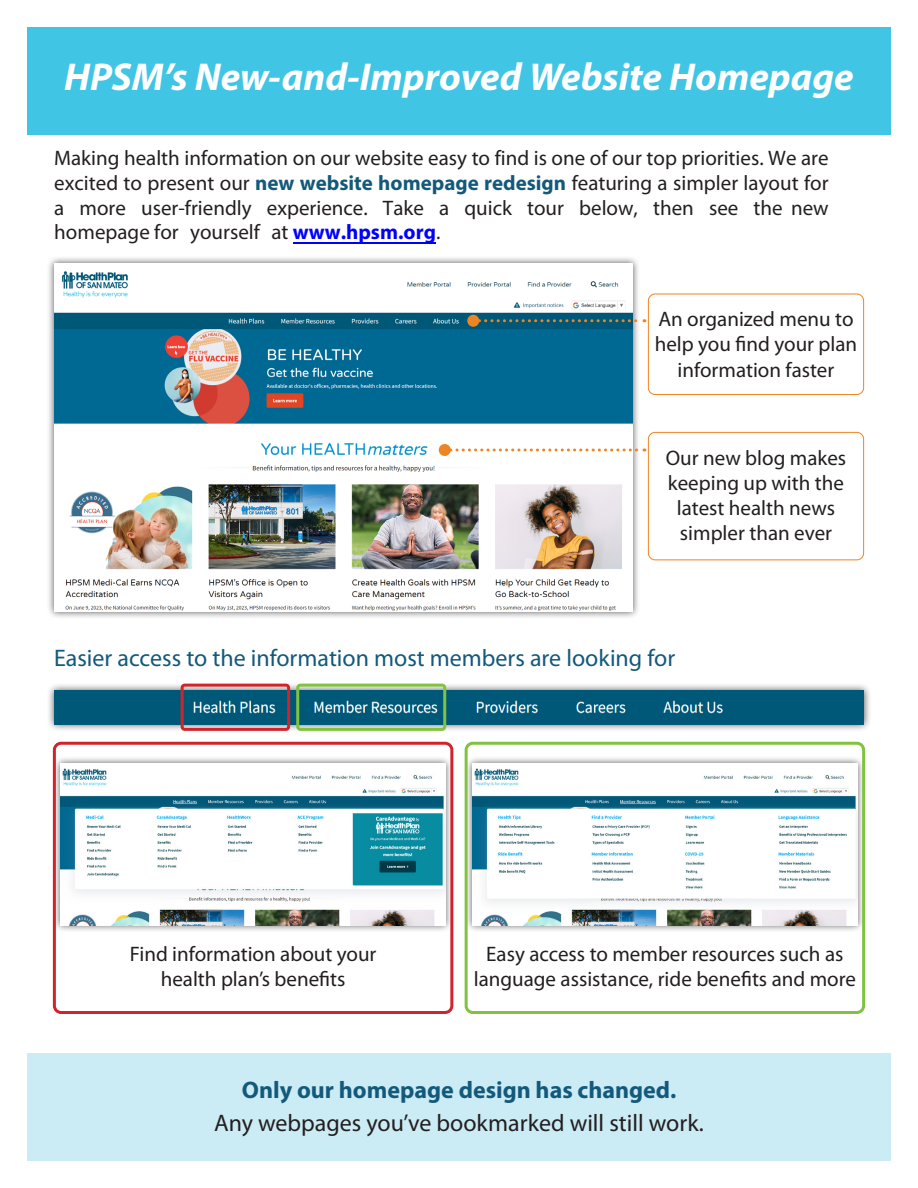
<style>
.page{position:relative;width:918px;height:1188px;background:#fff}
.page>*{position:absolute;margin:0;border:0;box-sizing:border-box;transform-origin:0 0}
.t1{font:italic 700 39px "Myriad Pro";color:#fff}
.t2{font:24px "Myriad Pro";color:#13597b}
.t3{font:24px "Myriad Pro";color:#231f20}
.t4{font:700 24px "Myriad Pro";color:#13597b}
.t5{font:21px/25.2px "Myriad Pro";color:#231f20;text-align:center}
.s1{font-weight:700;color:#13597b}
.s2{font-weight:700;color:#00f}
</style>
<div class="page">
<div style="left:27px;top:27px;width:864px;height:108px;background:#41c5e5"></div>
<div style="left:27px;top:1053px;width:864px;height:108px;background:#cbebf5"></div>
<div style="left:47px;top:256px;width:593px;height:363px;background:#231f20;opacity:.75"></div>
<img style="left:54px;top:263px;width:578px;height:349px">
<div style="left:47px;top:683px;width:825px;height:49px;background:#231f20;opacity:.75"></div>
<img style="left:54px;top:690px;width:810px;height:34px">
<div style="left:53px;top:755px;width:400px;height:178px;background:#231f20;opacity:.75"></div>
<img style="left:61px;top:763px;width:385px;height:162px">
<div style="left:465px;top:755px;width:400px;height:178px;background:#231f20;opacity:.75"></div>
<img style="left:472px;top:763px;width:385px;height:162px">
<svg style="left:451px;top:448px;width:194px;height:4px"></svg>
<div style="left:439px;top:444px;width:12px;height:12px;background:#ee8422;border-radius:50%"></div>
<svg style="left:479px;top:319px;width:166px;height:3px"></svg>
<div style="left:467px;top:315px;width:12px;height:12px;background:#ee8422;border-radius:50%"></div>
<div style="left:648px;top:432px;width:216px;height:128px;border:1px solid #ee8422;border-radius:7px"></div>
<div style="left:465px;top:742px;width:400px;height:272px;border:3px solid #81c341;border-radius:7px"></div>
<div style="left:648px;top:294px;width:216px;height:101px;border:1px solid #ee8422;border-radius:7px"></div>
<div style="left:53px;top:742px;width:400px;height:272px;border:3px solid #d1232a;border-radius:7px"></div>
<div style="left:181px;top:684px;width:109px;height:47px;border:3px solid #d1232a;border-radius:3px"></div>
<div style="left:296px;top:684px;width:150px;height:47px;border:3px solid #81c341;border-radius:3px"></div>
<hr style="left:293px;top:243px;width:143px;height:1px;background:#00f">
<p class="t1" style="left:64px;top:52px;width:791px">HPSM’s New-and-Improved Website Homepage</p>
<p class="t5" style="left:54px;top:145px;width:776px;text-align:justify">Making health information on our website easy to find is one of our top priorities. We are excited to present our <span class="s1">new website homepage redesign</span> featuring a simpler layout for a more user-friendly experience. Take a quick tour below, then see the new homepage for yourself at <span class="s2">www.hpsm.org</span>.</p>
<p class="t5" style="left:655px;top:306px;width:204px">An organized menu to help you find your plan information faster</p>
<p class="t5" style="left:666px;top:445px;width:182px">Our new blog makes keeping up with the latest health news simpler than ever</p>
<p class="t2" style="left:54px;top:643px;width:623px">Easier access to the information most members are looking for</p>
<p class="t5" style="left:130px;top:941px;width:248px">Find information about your health plan’s benefits</p>
<p class="t5" style="left:474px;top:941px;width:384px">Easy access to member resources such as language assistance, ride benefits and more</p>
<p class="t4" style="left:242px;top:1074px;width:436px">Only our homepage design has changed.</p>
<p class="t3" style="left:214px;top:1108px;width:491px">Any webpages you’ve bookmarked will still work.</p>
</div>
